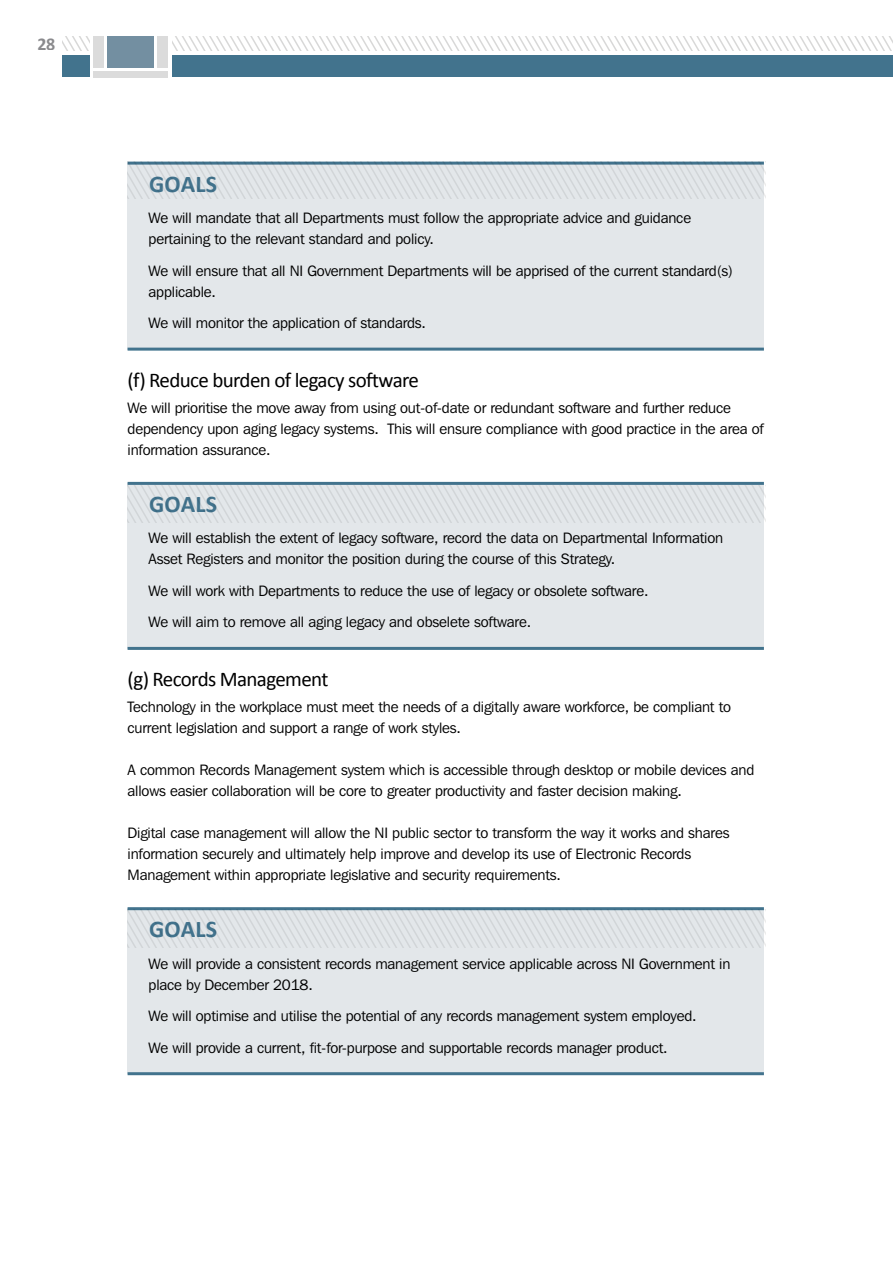
<style>
.page{position:relative;width:893px;height:1263px;background:#fff}
.page>*{position:absolute;margin:0;border:0;box-sizing:border-box;transform-origin:0 0}
.t1{font:700 24px "Calibri";letter-spacing:.01em;color:#42738d}
.t2{font:21px "Calibri";letter-spacing:-.03em;color:#000}
.t3{font:700 18px "Calibri";color:#8a8a8d}
.t4{font:15px/21px "Franklin Gothic IT Cby BT";letter-spacing:-.01em;color:#000}
</style>
<div class="page">
<div style="left:62px;top:56px;width:831px;height:21px;background:#42738d"></div>
<svg style="left:62px;top:36px;width:831px;height:15px"></svg>
<div style="left:90px;top:33px;width:81px;height:47px;background:#fff"></div>
<div style="left:93px;top:71px;width:75px;height:6px;background:#dbdbdb"></div>
<div style="left:107px;top:36px;width:47px;height:32px;background:#738fa1"></div>
<div style="left:93px;top:36px;width:11px;height:32px;background:#dbdbdb"></div>
<div style="left:157px;top:36px;width:11px;height:32px;background:#dbdbdb"></div>
<div style="left:128px;top:163px;width:636px;height:186px;background:#e3e7ea"></div>
<hr style="left:128px;top:348px;width:636px;height:3px;background:#42738d">
<div style="left:128px;top:483px;width:636px;height:165px;background:#e3e7ea"></div>
<hr style="left:128px;top:482px;width:636px;height:3px;background:#42738d">
<hr style="left:128px;top:647px;width:636px;height:3px;background:#42738d">
<div style="left:128px;top:909px;width:636px;height:165px;background:#e3e7ea"></div>
<hr style="left:128px;top:907px;width:636px;height:3px;background:#42738d">
<hr style="left:128px;top:1072px;width:636px;height:3px;background:#42738d">
<svg style="left:128px;top:162px;width:637px;height:37px"></svg>
<svg style="left:128px;top:485px;width:637px;height:37px"></svg>
<svg style="left:128px;top:910px;width:637px;height:37px"></svg>
<p class="t3" style="left:38px;top:32px;width:19px">28</p>
<p class="t1" style="left:149px;top:169px;width:70px">GOALS</p>
<p class="t4" style="left:149px;top:207px;width:544px">We will mandate that all Departments must follow the appropriate advice and guidance pertaining to the relevant standard and policy.</p>
<p class="t4" style="left:149px;top:260px;width:586px">We will ensure that all NI Government Departments will be apprised of the current standard(s) applicable.</p>
<p class="t4" style="left:149px;top:312px;width:279px">We will monitor the application of standards.</p>
<p class="t2" style="left:128px;top:367px;width:293px">(f) Reduce burden of legacy software</p>
<p class="t4" style="left:128px;top:397px;width:638px">We will prioritise the move away from using out-of-date or redundant software and further reduce dependency upon aging legacy systems. This will ensure compliance with good practice in the area of information assurance.</p>
<p class="t1" style="left:149px;top:489px;width:70px">GOALS</p>
<p class="t4" style="left:149px;top:527px;width:576px">We will establish the extent of legacy software, record the data on Departmental Information<br>Asset Registers and monitor the position during the course of this Strategy.</p>
<p class="t4" style="left:149px;top:580px;width:501px">We will work with Departments to reduce the use of legacy or obsolete software.</p>
<p class="t4" style="left:149px;top:611px;width:384px">We will aim to remove all aging legacy and obselete software.</p>
<p class="t2" style="left:128px;top:666px;width:202px">(g) Records Management</p>
<p class="t4" style="left:128px;top:696px;width:605px">Technology in the workplace must meet the needs of a digitally aware workforce, be compliant to current legislation and support a range of work styles.</p>
<p class="t4" style="left:128px;top:759px;width:628px">A common Records Management system which is accessible through desktop or mobile devices and allows easier collaboration will be core to greater productivity and faster decision making.</p>
<p class="t4" style="left:128px;top:822px;width:603px">Digital case management will allow the NI public sector to transform the way it works and shares information securely and ultimately help improve and develop its use of Electronic Records<br>Management within appropriate legislative and security requirements.</p>
<p class="t1" style="left:149px;top:914px;width:70px">GOALS</p>
<p class="t4" style="left:149px;top:953px;width:583px">We will provide a consistent records management service applicable across NI Government in place by December 2018.</p>
<p class="t4" style="left:149px;top:1005px;width:550px">We will optimise and utilise the potential of any records management system employed.</p>
<p class="t4" style="left:149px;top:1037px;width:521px">We will provide a current, fit-for-purpose and supportable records manager product.</p>
</div>
